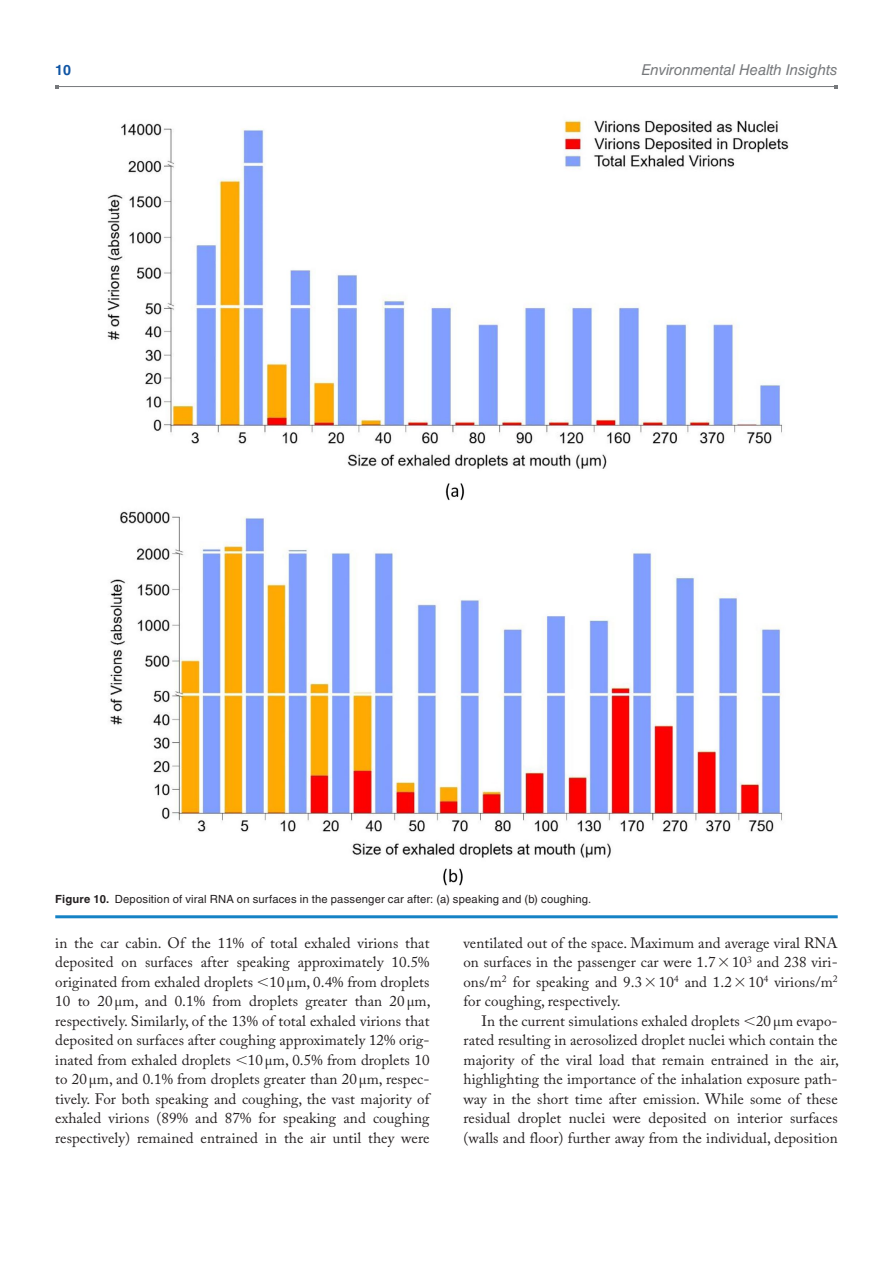
<style>
.page{position:relative;width:893px;height:1263px;background:#fff}
.page>*{position:absolute;margin:0;border:0;box-sizing:border-box;transform-origin:0 0}
.t1{font:15px/19.5px "Adobe Caslon Pro";letter-spacing:.005em;color:#231f20;text-align:justify}
.t2{font:italic 15px "Helvetica LT Std";letter-spacing:-.005em;color:#76787b}
.t3{font:700 14.25px "Helvetica LT Std";color:#1055a4}
.t4{font:11.25px "Helvetica LT Std";letter-spacing:.015em;color:#231f20}
.s1{font-weight:700}
</style>
<div class="page">
<hr style="left:57px;top:86px;width:779px;height:1px;background:#76787b">
<hr style="left:55px;top:915px;width:783px;height:3px;background:#1582c5">
<img style="left:107px;top:120px;width:682px;height:766px">
<p class="t3" style="left:55px;top:61px;width:17px">10</p>
<p class="t2" style="left:641px;top:61px;width:198px">Environmental Health Insights</p>
<p class="t4" style="left:55px;top:892px;width:538px"><span class="s1">Figure 10.</span> Deposition of viral RNA on surfaces in the passenger car after: (a) speaking and (b) coughing.</p>
<p class="t1" style="left:55px;top:933px;width:377px">in the car cabin. Of the 11% of total exhaled virions that deposited on surfaces after speaking approximately 10.5% originated from exhaled droplets 10 µm, 0.4% from droplets 10 to 20 µm, and 0.1% from droplets greater than 20 µm, respectively. Similarly, of the 13% of total exhaled virions that deposited on surfaces after coughing approximately 12% orig&shy;inated from exhaled droplets 10 µm, 0.5% from droplets 10 to 20 µm, and 0.1% from droplets greater than 20 µm, respec&shy;tively. For both speaking and coughing, the vast majority of exhaled virions (89% and 87% for speaking and coughing respectively) remained entrained in the air until they were</p>
<p class="t1" style="left:463px;top:933px;width:376px">ventilated out of the space. Maximum and average viral RNA on surfaces in the passenger car were 1.7 10<sup>3</sup> and 238 viri&shy;ons/m<sup>2</sup> for speaking and 9.3 10<sup>4</sup> and 1.2 10<sup>4</sup> virions/m<sup>2 </sup>for coughing, respectively.</p>
<p class="t1" style="left:463px;top:1011px;width:377px;text-indent:18px">In the current simulations exhaled droplets 20 µm evapo&shy;rated resulting in aerosolized droplet nuclei which contain the majority of the viral load that remain entrained in the air, highlighting the importance of the inhalation exposure path&shy;way in the short time after emission. While some of these residual droplet nuclei were deposited on interior surfaces (walls and floor) further away from the individual, deposition</p>
</div>
